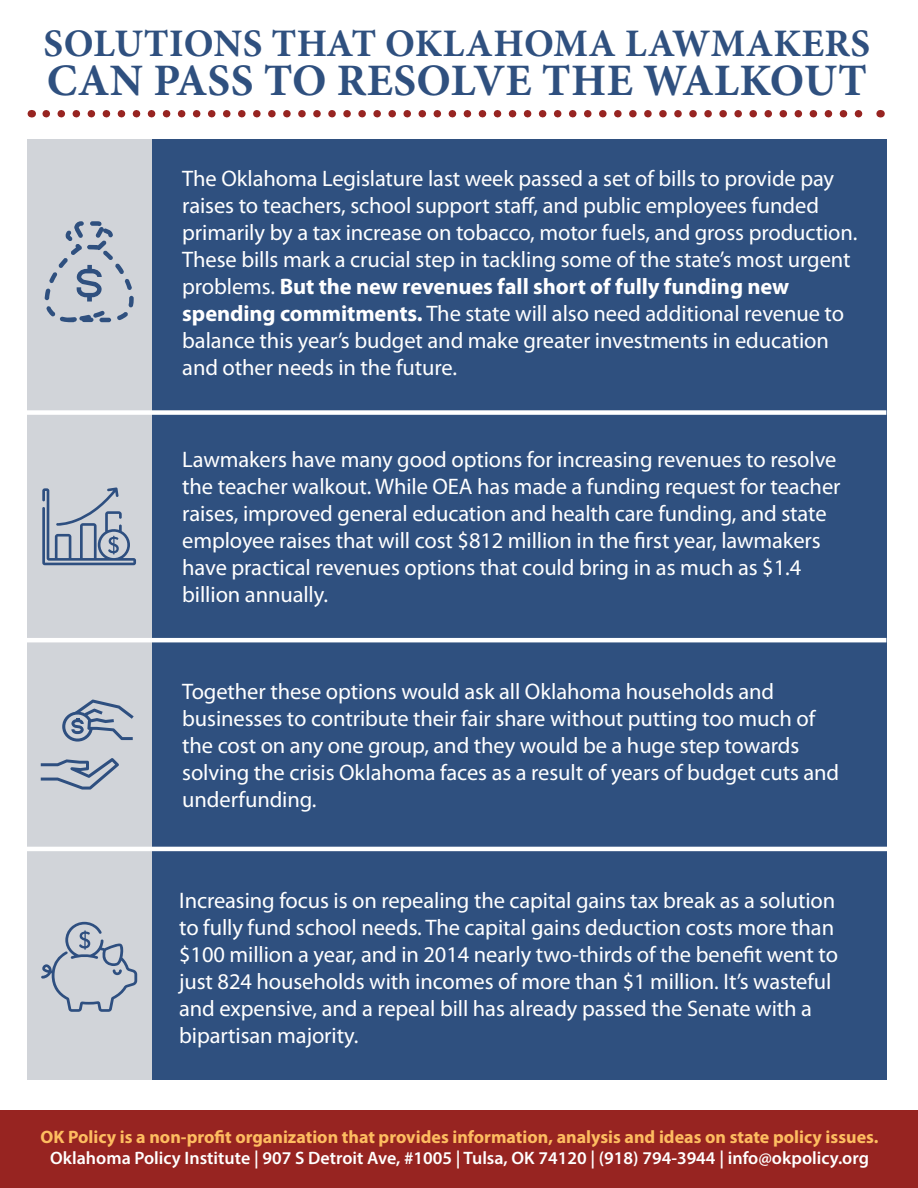
<style>
.page{position:relative;width:918px;height:1188px;background:#fff}
.page>*{position:absolute;margin:0;border:0;box-sizing:border-box;transform-origin:0 0}
.t1{font:700 45px "Minion Pro";letter-spacing:.01em;color:#2f507f}
.t2{font:700 39px "Minion Pro";letter-spacing:.01em;color:#2f507f}
.t3{font:22.5px/27px "Myriad Pro";letter-spacing:-.005em;color:#fff}
.t4{font:700 18px "Myriad Pro";color:#febd60}
.t5{font:600 18px "Myriad Pro";color:#fff}
.s1{font-weight:700}
</style>
<div class="page">
<div style="left:27px;top:139px;width:859px;height:941px;background:#2f507f"></div>
<div style="left:27px;top:139px;width:125px;height:941px;background:#d1d4d9"></div>
<div style="left:27px;top:410px;width:859px;height:5px;background:#fff"></div>
<hr style="left:27px;top:638px;width:859px;height:4px;background:#fff">
<hr style="left:27px;top:847px;width:870px;height:4px;background:#fff">
<svg style="left:46px;top:110px;width:817px;height:7px"></svg>
<div style="left:0;top:1110px;width:918px;height:78px;background:#972421"></div>
<svg style="left:45px;top:221px;width:89px;height:101px"></svg>
<svg style="left:42px;top:487px;width:94px;height:78px"></svg>
<svg style="left:41px;top:758px;width:78px;height:32px"></svg>
<svg style="left:62px;top:700px;width:72px;height:42px"></svg>
<svg style="left:41px;top:922px;width:96px;height:90px"></svg>
<h2 class="t2" style="left:44px;top:16px;width:828px">SOLUTIONS THAT OKLAHOMA LAWMAKERS</h2>
<h1 class="t1" style="left:47px;top:49px;width:822px">CAN PASS TO RESOLVE THE WALKOUT</h1>
<p class="t3" style="left:182px;top:164px;width:677px">The Oklahoma Legislature last week passed a set of bills to provide pay raises to teachers, school support staff, and public employees funded primarily by a tax increase on tobacco, motor fuels, and gross production.<br>These bills mark a crucial step in tackling some of the state’s most urgent problems. <span class="s1">But the new revenues fall short of fully funding new spending commitments.</span> The state will also need additional revenue to balance this year’s budget and make greater investments in education and other needs in the future.</p>
<p class="t3" style="left:182px;top:446px;width:660px">Lawmakers have many good options for increasing revenues to resolve the teacher walkout. While OEA has made a funding request for teacher raises, improved general education and health care funding, and state employee raises that will cost $812 million in the first year, lawmakers have practical revenues options that could bring in as much as $1.4 billion annually.</p>
<p class="t3" style="left:182px;top:678px;width:659px">Together these options would ask all Oklahoma households and businesses to contribute their fair share without putting too much of the cost on any one group, and they would be a huge step towards solving the crisis Oklahoma faces as a result of years of budget cuts and underfunding.</p>
<p class="t3" style="left:179px;top:886px;width:660px">Increasing focus is on repealing the capital gains tax break as a solution to fully fund school needs. The capital gains deduction costs more than $100 million a year, and in 2014 nearly two-thirds of the benefit went to just 824 households with incomes of more than $1 million. It’s wasteful and expensive, and a repeal bill has already passed the Senate with a bipartisan majority.</p>
<p class="t4" style="left:41px;top:1125px;width:839px">OK Policy is a non-profit organization that provides information, analysis and ideas on state policy issues.</p>
<p class="t5" style="left:50px;top:1147px;width:820px">Oklahoma Policy Institute | 907 S Detroit Ave, #1005 | Tulsa, OK 74120 | (918) 794-3944 | info@okpolicy.org</p>
</div>
